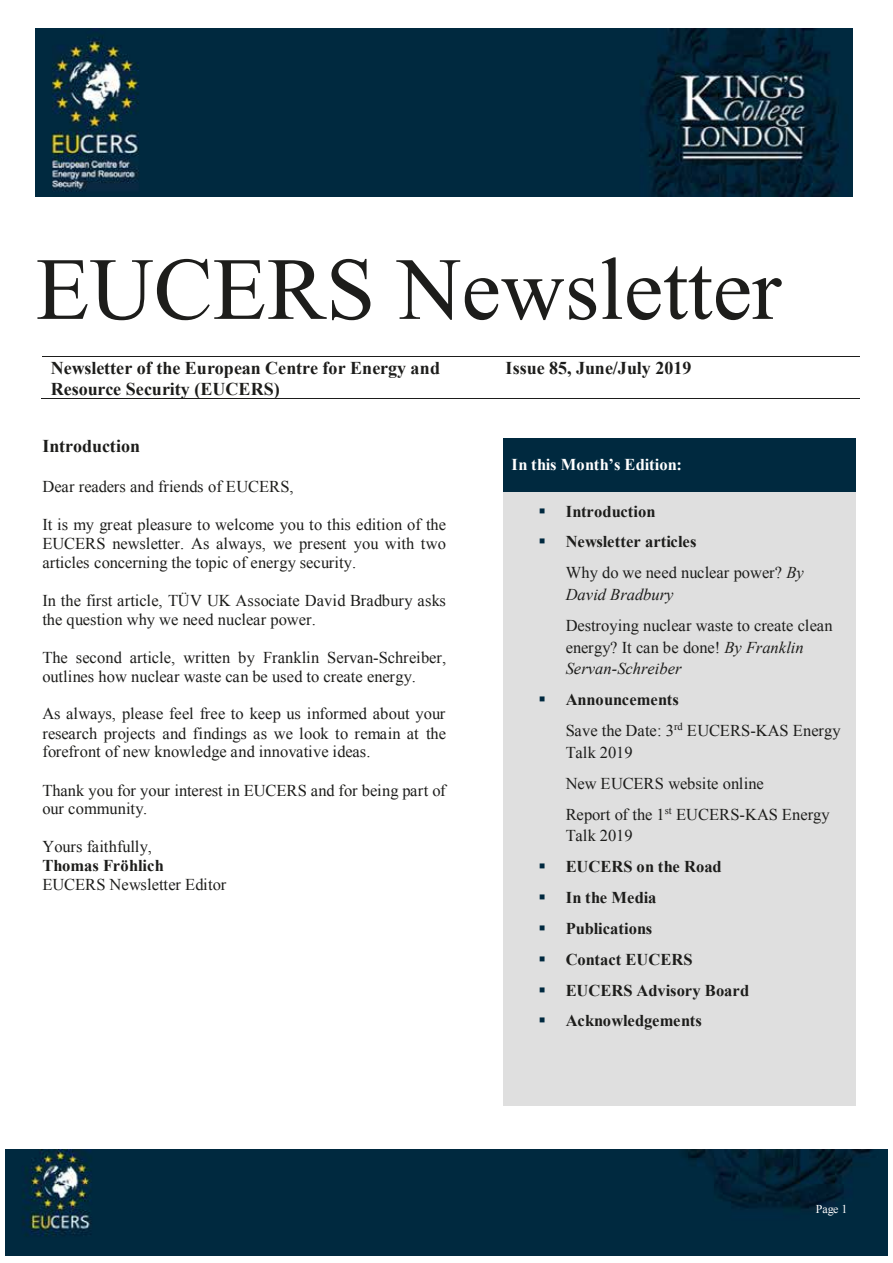
<style>
.page{position:relative;width:893px;height:1263px;background:#fff}
.page>*{position:absolute;margin:0;border:0;box-sizing:border-box;transform-origin:0 0}
.t1{font:88.5px "Times New Roman";color:#1d1d1b}
.t2{font:700 18px/20.7px "Times New Roman";color:#1d1d1b}
.t3{font:16.5px/18.8px "Times New Roman";color:#1d1d1b}
.t4{font:700 16.5px "Times New Roman";color:#1d1d1b}
.t5{font:700 16.5px "Times New Roman";letter-spacing:.005em;color:#fff}
.t6{font:italic 16.5px "Times New Roman";color:#1d1d1b}
.t7{font:12px "Times New Roman";color:#fff}
.s1{color:#00293f}
.s2{font-weight:700}
.s3{font-style:italic}
</style>
<div class="page">
<img style="left:5px;top:1150px;width:882px;height:105px">
<hr style="left:42px;top:356px;width:455px;height:1px;background:#1d1d1b">
<hr style="left:498px;top:356px;width:361px;height:1px;background:#1d1d1b">
<hr style="left:41px;top:398px;width:456px;height:1px;background:#1d1d1b">
<hr style="left:497px;top:398px;width:362px;height:1px;background:#1d1d1b">
<div style="left:503px;top:438px;width:353px;height:54px;background:#00293f"></div>
<div style="left:503px;top:492px;width:353px;height:613px;background:#dfdfdf"></div>
<img style="left:35px;top:28px;width:817px;height:169px">
<h1 class="t1" style="left:36px;top:230px;width:747px">EUCERS Newsletter</h1>
<p class="t2" style="left:51px;top:357px;width:391px">Newsletter of the European Centre for Energy and<br>Resource Security (EUCERS)</p>
<p class="t2" style="left:505px;top:357px;width:187px">Issue 85, June/July 2019</p>
<p class="t2" style="left:42px;top:435px;width:99px">Introduction</p>
<p class="t3" style="left:42px;top:477px;width:252px">Dear readers and friends of EUCERS,</p>
<p class="t3" style="left:42px;top:514px;width:405px;text-align:justify">It is my great pleasure to welcome you to this edition of the EUCERS newsletter. As always, we present you with two articles concerning the topic of energy security.</p>
<p class="t3" style="left:42px;top:591px;width:405px">In the first article, TÜV UK Associate David Bradbury asks the question why we need nuclear power.</p>
<p class="t3" style="left:42px;top:648px;width:405px">The second article, written by Franklin Servan-Schreiber, outlines how nuclear waste can be used to create energy.</p>
<p class="t3" style="left:42px;top:704px;width:405px;text-align:justify">As always, please feel free to keep us informed about your research projects and findings as we look to remain at the forefront of new knowledge and innovative ideas.</p>
<p class="t3" style="left:42px;top:780px;width:405px">Thank you for your interest in EUCERS and for being part of our community.</p>
<p class="t3" style="left:42px;top:837px;width:111px">Yours faithfully,</p>
<p class="t4" style="left:42px;top:854px;width:123px">Thomas Fröhlich</p>
<p class="t3" style="left:42px;top:875px;width:185px">EUCERS Newsletter Editor</p>
<p class="t5" style="left:511px;top:453px;width:172px">In this Month’s Edition:</p>
<p class="t4" style="left:538px;top:500px;width:119px"><span class="s1">▪</span> Introduction</p>
<p class="t3" style="left:565px;top:526px;width:240px;line-height:30.8px;text-indent:-27px"><span class="s1">▪</span> <span class="s2">Newsletter articles<br></span>Why do we need nuclear power? <span class="s3">By</span></p>
<p class="t6" style="left:565px;top:583px;width:109px">David Bradbury</p>
<p class="t3" style="left:565px;top:614px;width:268px;line-height:21.8px">Destroying nuclear waste to create clean energy? It can be done! <span class="s3">By Franklin<br>Servan-Schreiber</span></p>
<p class="t3" style="left:565px;top:684px;width:276px;line-height:30.8px;text-indent:-27px"><span class="s1">▪</span> <span class="s2">Announcements<br></span>Save the Date: 3<sup>rd</sup> EUCERS-KAS Energy</p>
<p class="t3" style="left:565px;top:736px;width:266px;line-height:30.9px">Talk 2019<br>New EUCERS website online<br>Report of the 1<sup>st</sup> EUCERS-KAS Energy</p>
<p class="t3" style="left:565px;top:826px;width:69px">Talk 2019</p>
<p class="t4" style="left:538px;top:855px;width:185px"><span class="s1">▪</span> EUCERS on the Road</p>
<p class="t4" style="left:538px;top:886px;width:119px"><span class="s1">▪</span> In the Media</p>
<p class="t4" style="left:538px;top:917px;width:115px"><span class="s1">▪</span> Publications</p>
<p class="t4" style="left:538px;top:948px;width:155px"><span class="s1">▪</span> Contact EUCERS</p>
<p class="t4" style="left:538px;top:979px;width:212px"><span class="s1">▪</span> EUCERS Advisory Board</p>
<p class="t4" style="left:538px;top:1009px;width:165px"><span class="s1">▪</span> Acknowledgements</p>
<p class="t7" style="left:815px;top:1201px;width:33px">Page 1</p>
</div>
